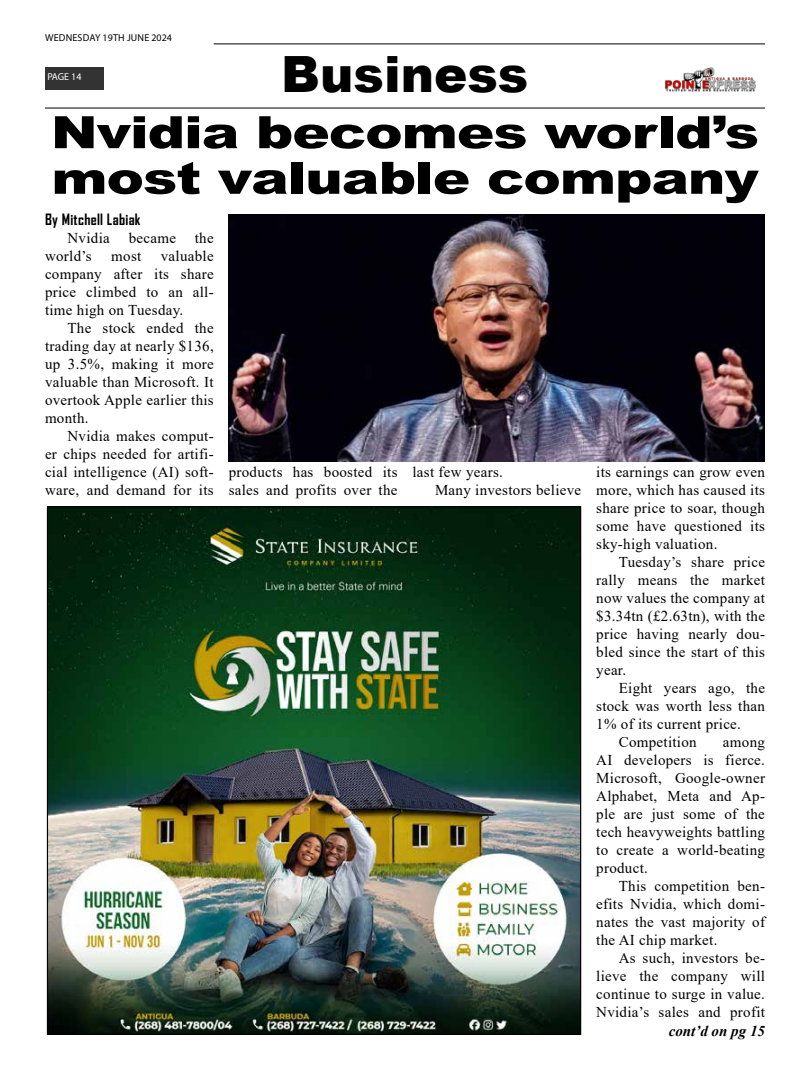
<style>
.page{position:relative;width:810px;height:1080px;background:#fff}
.page>*{position:absolute;margin:0;border:0;box-sizing:border-box;transform-origin:0 0}
.t1{font:900 50px "Arial";color:#000}
.t2{font:900 44.62px/45.6px "Arial";letter-spacing:-.02em;color:#000;scale:1.26 1}
.t3{font:15px/18px "Times New Roman";letter-spacing:.02em;color:#000;text-align:justify}
.t4{font:700 15px "Agency FB";letter-spacing:.02em;color:#000}
.t5{font:italic 700 15px "Times New Roman";color:#000}
.t6{font:10px "Myriad Pro";letter-spacing:.02em;color:#000}
.t7{font:10px "Myriad Pro";letter-spacing:-.005em;color:#fff}
</style>
<div class="page">
<hr style="left:214px;top:43px;width:551px;height:2px;background:#333">
<div style="left:45px;top:67px;width:58px;height:22px;background:#333"></div>
<img style="left:665px;top:67px;width:91px;height:25px">
<hr style="left:45px;top:107px;width:720px;height:2px;background:#333">
<img style="left:49px;top:508px;width:530px;height:525px">
<img style="left:229px;top:214px;width:536px;height:247px">
<p class="t6" style="left:45px;top:31px;width:128px">WEDNESDAY 19TH JUNE 2024</p>
<p class="t7" style="left:47px;top:71px;width:36px">PAGE 14</p>
<h1 class="t1" style="left:281px;top:38px;width:249px">Business</h1>
<h2 class="t2" style="left:51px;top:108px;width:564px">Nvidia becomes world’s most valuable company</h2>
<p class="t4" style="left:45px;top:210px;width:97px">By Mitchell Labiak</p>
<p class="t3" style="left:68px;top:229px;width:44px">Nvidia</p>
<p class="t3" style="left:129px;top:229px;width:49px">became</p>
<p class="t3" style="left:195px;top:229px;width:20px">the</p>
<p class="t3" style="left:45px;top:247px;width:48px">world’s</p>
<p class="t3" style="left:111px;top:247px;width:32px">most</p>
<p class="t3" style="left:45px;top:247px;width:170px;text-indent:116px">valuable company after its share price climbed to an all&shy;time high on Tuesday.</p>
<p class="t3" style="left:45px;top:319px;width:170px;text-indent:22px">The stock ended the trading day at nearly $136, up 3.5%, making it more valuable than Microsoft. It overtook Apple earlier this month.</p>
<p class="t3" style="left:45px;top:427px;width:170px;text-indent:22px">Nvidia makes comput&shy;er chips needed for artifi&shy;cial intelligence (AI) soft&shy;ware, and demand for its</p>
<p class="t3" style="left:229px;top:463px;width:170px">products has boosted its sales and profits over the</p>
<p class="t3" style="left:435px;top:463px;width:148px;text-indent:-22px">last few years.<br>Many investors believe</p>
<p class="t3" style="left:596px;top:463px;width:170px">its earnings can grow even more, which has caused its share price to soar, though some have questioned its sky-high valuation.</p>
<p class="t3" style="left:596px;top:553px;width:170px;text-indent:22px">Tuesday’s share price rally means the market now values the company at $3.34tn (£2.63tn), with the price having nearly dou&shy;bled since the start of this year.</p>
<p class="t3" style="left:619px;top:679px;width:148px">Eight years ago, the</p>
<p class="t3" style="left:596px;top:697px;width:170px">stock was worth less than</p>
<p class="t3" style="left:596px;top:715px;width:146px">1% of its current price.</p>
<p class="t3" style="left:619px;top:733px;width:80px">Competition</p>
<p class="t3" style="left:596px;top:733px;width:170px;text-indent:127px">among AI developers is fierce.<br>Microsoft, Google-owner Alphabet, Meta and Ap&shy;ple are just some of the tech heavyweights battling to create a world-beating product.</p>
<p class="t3" style="left:596px;top:877px;width:170px;text-indent:22px">This competition ben&shy;efits Nvidia, which domi&shy;nates the vast majority of the AI chip market.</p>
<p class="t3" style="left:596px;top:949px;width:170px;text-indent:22px">As such, investors be&shy;lieve the company will continue to surge in value.<br>Nvidia’s sales and profit</p>
<p class="t5" style="left:669px;top:1021px;width:98px">cont’d on pg 15</p>
</div>
